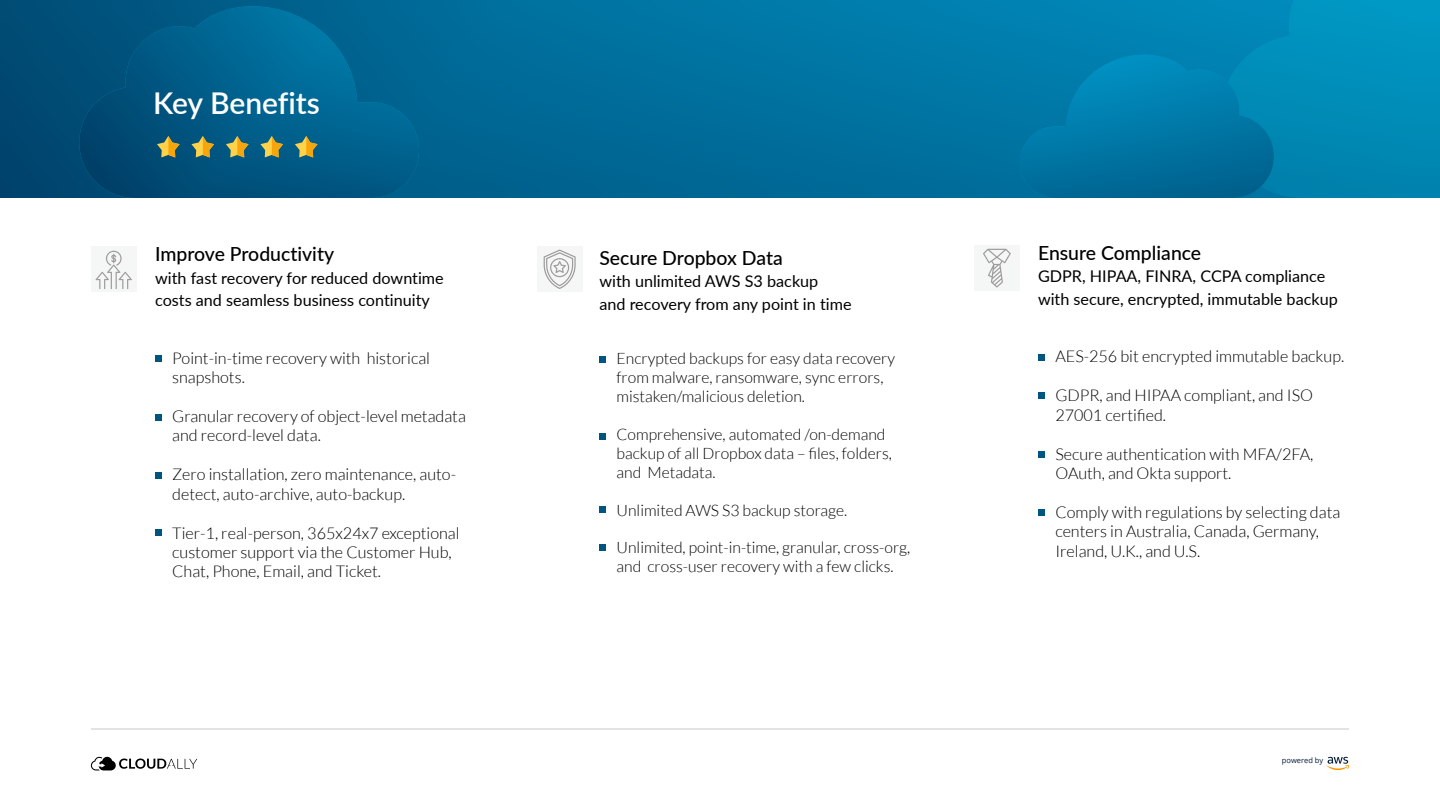
<style>
.page{position:relative;width:1440px;height:810px;background:#fff}
.page>*{position:absolute;margin:0;border:0;box-sizing:border-box;transform-origin:0 0}
.t1{font:600 30px "Lato";color:#fff}
.t2{font:500 19.42px "Lato";color:#000}
.t3{font:300 16.2px/19.4px "Lato";color:#000}
.t4{font:16.2px/22.6px "Lato";color:#000}
.t5{font:300 15.75px/18.9px "Lato";color:#000}
.t6{font:7.5px "Open Sans";color:#051c3b}
</style>
<div class="page">
<img style="left:0;top:0;width:1020px;height:198px">
<img style="left:79px;top:6px;width:340px;height:192px">
<svg style="left:191px;top:136px;width:23px;height:21px"></svg>
<svg style="left:157px;top:136px;width:23px;height:21px"></svg>
<svg style="left:260px;top:136px;width:23px;height:21px"></svg>
<svg style="left:295px;top:136px;width:23px;height:21px"></svg>
<svg style="left:226px;top:136px;width:23px;height:21px"></svg>
<div style="left:537px;top:246px;width:46px;height:46px;background:#f5f6f6"></div>
<div style="left:599px;top:356px;width:7px;height:7px;background:#00557f"></div>
<div style="left:599px;top:433px;width:7px;height:7px;background:#00557f"></div>
<div style="left:599px;top:506px;width:7px;height:7px;background:#00557f"></div>
<div style="left:599px;top:544px;width:7px;height:7px;background:#00557f"></div>
<div style="left:155px;top:355px;width:7px;height:7px;background:#00557f"></div>
<div style="left:155px;top:414px;width:7px;height:7px;background:#00557f"></div>
<div style="left:155px;top:472px;width:7px;height:7px;background:#00557f"></div>
<div style="left:155px;top:529px;width:7px;height:7px;background:#00557f"></div>
<div style="left:1038px;top:354px;width:7px;height:7px;background:#00557f"></div>
<div style="left:1038px;top:392px;width:7px;height:7px;background:#00557f"></div>
<div style="left:1038px;top:451px;width:7px;height:7px;background:#00557f"></div>
<div style="left:1038px;top:509px;width:7px;height:7px;background:#00557f"></div>
<svg style="left:544px;top:250px;width:32px;height:39px"></svg>
<div style="left:91px;top:246px;width:46px;height:46px;background:#f5f6f6"></div>
<svg style="left:96px;top:251px;width:36px;height:38px"></svg>
<div style="left:974px;top:245px;width:46px;height:46px;background:#f5f6f6"></div>
<svg style="left:983px;top:249px;width:28px;height:39px"></svg>
<svg style="left:1020px;top:0;width:420px;height:198px;background:#0089b6"></svg>
<img style="left:1020px;top:55px;width:254px;height:143px">
<svg style="left:1327px;top:757px;width:22px;height:13px"></svg>
<svg style="left:91px;top:757px;width:106px;height:13px"></svg>
<hr style="left:91px;top:729px;width:1258px;height:1px;background:#c9c9c9">
<h1 class="t1" style="left:153px;top:81px;width:168px">Key Benefits</h1>
<p class="t2" style="left:155px;top:240px;width:181px">Improve Productivity</p>
<p class="t4" style="left:155px;top:266px;width:290px">with fast recovery for reduced downtime costs and seamless business continuity</p>
<p class="t3" style="left:172px;top:348px;width:259px">Point-in-time recovery with historical snapshots.</p>
<p class="t3" style="left:172px;top:406px;width:295px">Granular recovery of object-level metadata and record-level data.</p>
<p class="t3" style="left:172px;top:465px;width:285px">Zero installation, zero maintenance, auto&shy;detect, auto-archive, auto-backup.</p>
<p class="t3" style="left:172px;top:523px;width:289px">Tier-1, real-person, 365x24x7 exceptional customer support via the Customer Hub,<br>Chat, Phone, Email, and Ticket.</p>
<p class="t2" style="left:599px;top:244px;width:185px">Secure Dropbox Data</p>
<p class="t4" style="left:599px;top:270px;width:254px">with unlimited AWS S3 backup<br>and recovery from any point in time</p>
<p class="t5" style="left:617px;top:349px;width:280px">Encrypted backups for easy data recovery from malware, ransomware, sync errors, mistaken/malicious deletion.</p>
<p class="t5" style="left:617px;top:425px;width:277px">Comprehensive, automated /on-demand backup of all Dropbox data – files, folders, and Metadata.</p>
<p class="t5" style="left:617px;top:501px;width:232px">Unlimited AWS S3 backup storage.</p>
<p class="t5" style="left:617px;top:538px;width:295px">Unlimited, point-in-time, granular, cross-org, and cross-user recovery with a few clicks.</p>
<p class="t2" style="left:1038px;top:239px;width:165px">Ensure Compliance</p>
<p class="t4" style="left:1038px;top:264px;width:301px">GDPR, HIPAA, FINRA, CCPA compliance with secure, encrypted, immutable backup</p>
<p class="t3" style="left:1055px;top:347px;width:290px">AES-256 bit encrypted immutable backup.</p>
<p class="t3" style="left:1055px;top:386px;width:259px">GDPR, and HIPAA compliant, and ISO<br>27001 certified.</p>
<p class="t3" style="left:1055px;top:444px;width:260px">Secure authentication with MFA/2FA,<br>OAuth, and Okta support.</p>
<p class="t3" style="left:1055px;top:502px;width:286px">Comply with regulations by selecting data centers in Australia, Canada, Germany,<br>Ireland, U.K., and U.S.</p>
<p class="t6" style="left:1282px;top:755px;width:43px">powered by</p>
</div>
